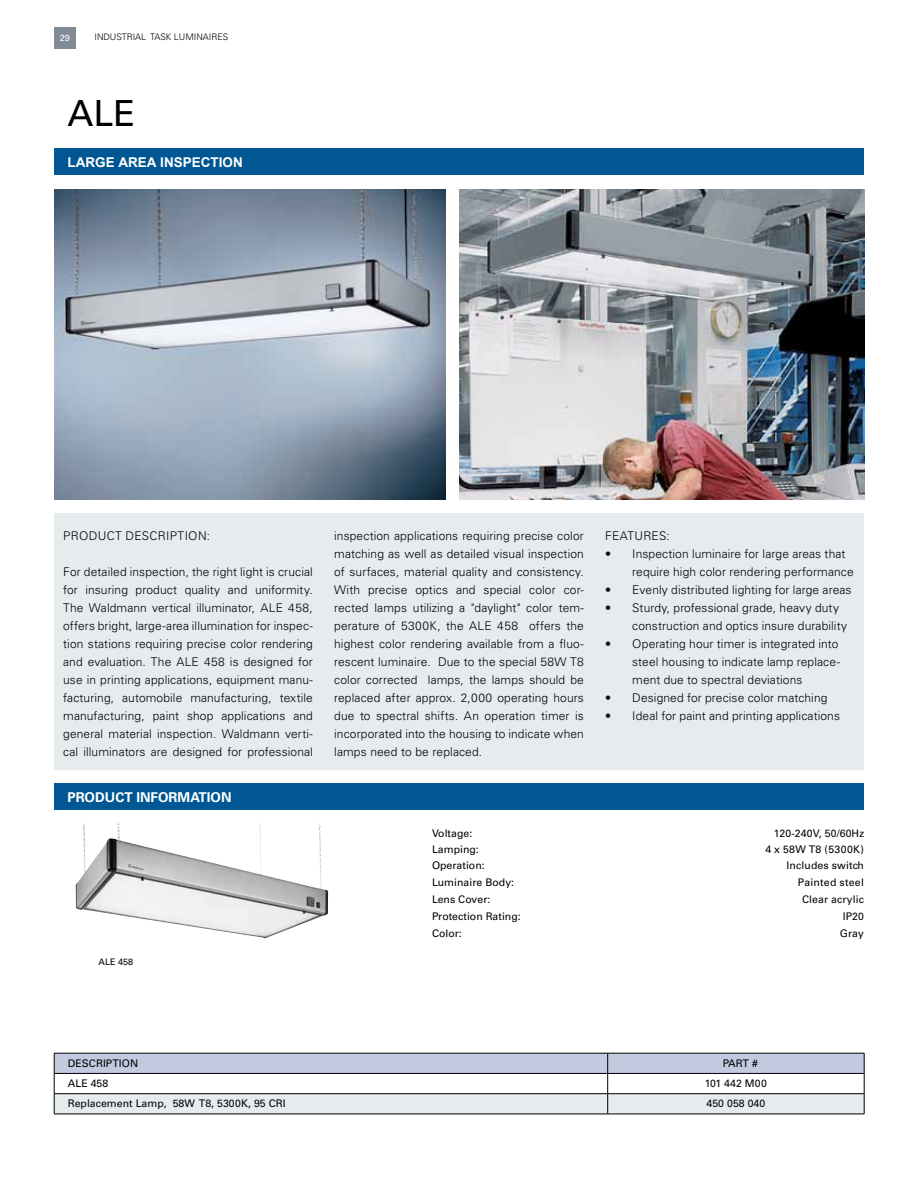
<style>
.page{position:relative;width:918px;height:1188px;background:#fff}
.page>*{position:absolute;margin:0;border:0;box-sizing:border-box;transform-origin:0 0}
.t1{font:36px "Univers";color:#000}
.t2{font:700 13.5px "Arial";color:#fff}
.t3{font:700 13.5px "Univers";color:#fff}
.t4{font:300 12px/18px "Univers LT Std";letter-spacing:.01em;color:#000}
.t5{font:10.5px "Univers";letter-spacing:.005em;color:#000}
.t6{font:10.5px "Univers";letter-spacing:.035em;color:#000}
.t7{font:10.5px "Univers";letter-spacing:.025em;color:#000}
.t8{font:300 9px "Univers LT Std";color:#000}
.t9{font:9px "Univers";color:#000}
.t10{font:9px "Univers";color:#fff}
</style>
<div class="page">
<div style="left:54px;top:27px;width:22px;height:22px;background:#818b96"></div>
<div style="left:54px;top:513px;width:810px;height:257px;background:#e6ebee"></div>
<div style="left:54px;top:148px;width:810px;height:28px;background:#005793"></div>
<img style="left:459px;top:189px;width:405px;height:311px">
<img style="left:54px;top:189px;width:392px;height:311px">
<svg style="left:54px;top:1053px;width:811px;height:61px"></svg>
<hr style="left:54px;top:1114px;width:554px;height:1px;background:#000">
<hr style="left:608px;top:1114px;width:256px;height:1px;background:#000">
<div style="left:54px;top:783px;width:810px;height:27px;background:#005793"></div>
<img style="left:261px;top:824px;width:59px;height:65px">
<p class="t10" style="left:60px;top:33px;width:12px">29</p>
<p class="t8" style="left:94px;top:32px;width:135px">INDUSTRIAL TASK LUMINAIRES</p>
<h1 class="t1" style="left:68px;top:92px;width:70px">ALE</h1>
<p class="t2" style="left:68px;top:153px;width:177px">LARGE AREA INSPECTION</p>
<p class="t4" style="left:63px;top:527px;width:149px">PRODUCT DESCRIPTION:</p>
<p class="t4" style="left:63px;top:563px;width:251px;text-align:justify">For detailed inspection, the right light is crucial for insuring product quality and uniformity.<br>The Waldmann vertical illuminator, ALE 458, offers bright, large-area illumination for inspec&shy;tion stations requiring precise color rendering and evaluation. The ALE 458 is designed for use in printing applications, equipment manu&shy;facturing, automobile manufacturing, textile manufacturing, paint shop applications and general material inspection. Waldmann verti&shy;cal illuminators are designed for professional</p>
<p class="t3" style="left:68px;top:789px;width:166px">PRODUCT INFORMATION</p>
<p class="t9" style="left:99px;top:957px;width:36px">ALE 458</p>
<p class="t4" style="left:334px;top:527px;width:251px;text-align:justify">inspection applications requiring precise color matching as well as detailed visual inspection of surfaces, material quality and consistency.<br>With precise optics and special color cor&shy;rected lamps utilizing a "daylight" color tem&shy;perature of 5300K, the ALE 458 offers the highest color rendering available from a fluo&shy;rescent luminaire. Due to the special 58W T8 color corrected lamps, the lamps should be replaced after approx. 2,000 operating hours due to spectral shifts. An operation timer is incorporated into the housing to indicate when lamps need to be replaced.</p>
<p class="t4" style="left:605px;top:527px;width:66px">FEATURES:</p>
<p class="t4" style="left:632px;top:545px;width:223px;text-indent:-27px">• Inspection luminaire for large areas that require high color rendering performance</p>
<p class="t4" style="left:605px;top:581px;width:248px">• Evenly distributed lighting for large areas</p>
<p class="t4" style="left:632px;top:599px;width:216px;text-indent:-27px">• Sturdy, professional grade, heavy duty construction and optics insure durability</p>
<p class="t4" style="left:632px;top:635px;width:209px;text-indent:-27px">• Operating hour timer is integrated into steel housing to indicate lamp replace&shy;ment due to spectral deviations</p>
<p class="t4" style="left:605px;top:689px;width:224px">• Designed for precise color matching</p>
<p class="t4" style="left:605px;top:707px;width:236px">• Ideal for paint and printing applications</p>
<p class="t5" style="left:432px;top:827px;width:42px">Voltage:</p>
<p class="t5" style="left:774px;top:827px;width:92px">120-240V, 50/60Hz</p>
<p class="t5" style="left:432px;top:843px;width:48px">Lamping:</p>
<p class="t6" style="left:766px;top:843px;width:100px">4 x 58W T8 (5300K)</p>
<p class="t5" style="left:432px;top:859px;width:54px">Operation:</p>
<p class="t5" style="left:787px;top:859px;width:79px">Includes switch</p>
<p class="t5" style="left:432px;top:876px;width:84px">Luminaire Body:</p>
<p class="t7" style="left:798px;top:876px;width:67px">Painted steel</p>
<p class="t5" style="left:432px;top:893px;width:60px">Lens Cover:</p>
<p class="t5" style="left:802px;top:893px;width:63px">Clear acrylic</p>
<p class="t5" style="left:432px;top:910px;width:90px">Protection Rating:</p>
<p class="t5" style="left:843px;top:910px;width:23px">IP20</p>
<p class="t5" style="left:432px;top:927px;width:31px">Color:</p>
<p class="t5" style="left:840px;top:927px;width:26px">Gray</p>
<p class="t5" style="left:68px;top:1057px;width:72px">DESCRIPTION</p>
<p class="t5" style="left:723px;top:1057px;width:37px">PART #</p>
<p class="t5" style="left:68px;top:1077px;width:42px">ALE 458</p>
<p class="t5" style="left:705px;top:1077px;width:64px">101 442 M00</p>
<p class="t5" style="left:68px;top:1097px;width:219px">Replacement Lamp, 58W T8, 5300K, 95 CRI</p>
<p class="t5" style="left:707px;top:1097px;width:60px">450 058 040</p>
</div>
